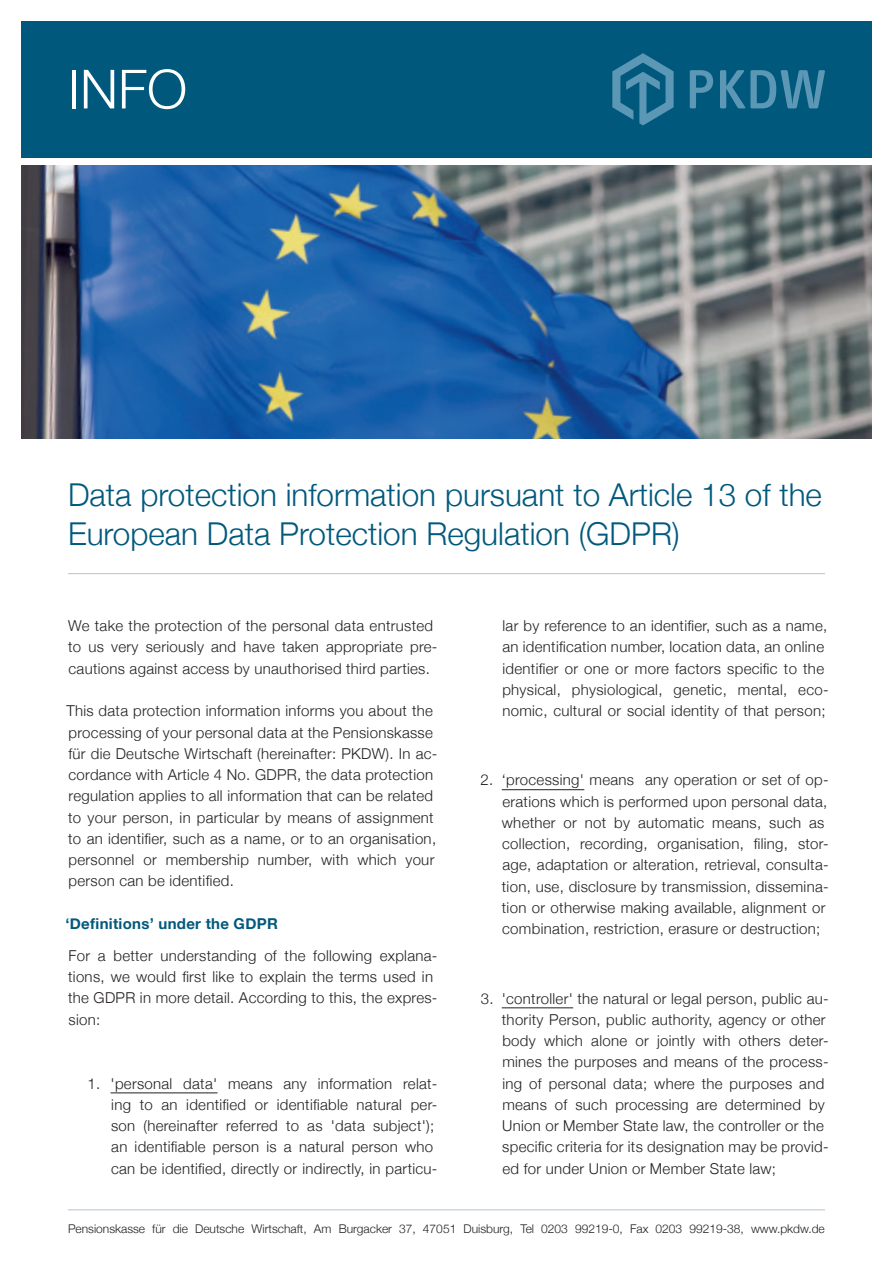
<style>
.page{position:relative;width:893px;height:1263px;background:#fff}
.page>*{position:absolute;margin:0;border:0;box-sizing:border-box;transform-origin:0 0}
.t1{font:300 54px "Helvetica Neue";color:#fff}
.t2{font:300 31.5px/39px "Helvetica Neue";color:#00597c}
.t3{font:300 15px/21.3px "Helvetica Neue";letter-spacing:.02em;color:#231f20}
.t4{font:700 15px "Helvetica Neue";letter-spacing:.02em;color:#00597c}
.t5{font:300 12px "Helvetica Neue";color:#231f20}
</style>
<div class="page">
<hr style="left:68px;top:573px;width:757px;height:1px;background:#b2c4d3">
<hr style="left:111px;top:1092px;width:107px;height:1px;background:#231f20">
<hr style="left:502px;top:789px;width:82px;height:1px;background:#231f20">
<hr style="left:502px;top:1007px;width:71px;height:1px;background:#231f20">
<hr style="left:68px;top:1209px;width:757px;height:1px;background:#b2c4d3">
<div style="left:21px;top:21px;width:851px;height:136px;background:#00597c"></div>
<img style="left:21px;top:166px;width:851px;height:272px">
<svg style="left:690px;top:70px;width:135px;height:38px"></svg>
<svg style="left:612px;top:53px;width:62px;height:72px"></svg>
<h1 class="t1" style="left:68px;top:46px;width:121px">INFO</h1>
<h2 class="t2" style="left:68px;top:473px;width:755px">Data protection information pursuant to Article 13 of the<br>European Data Protection Regulation (GDPR)</h2>
<p class="t3" style="left:68px;top:614px;width:371px">We take the protection of the personal data entrusted to us very seriously and have taken appropriate pre&shy;cautions against access by unauthorised third parties.</p>
<p class="t3" style="left:66px;top:699px;width:373px">This data protection information informs you about the processing of your personal data at the Pensionskasse für die Deutsche Wirtschaft (hereinafter: PKDW). In ac&shy;cordance with Article 4 No. GDPR, the data protection regulation applies to all information that can be related to your person, in particular by means of assignment to an identifier, such as a name, or to an organisation, personnel or membership number, with which your person can be identified.</p>
<p class="t4" style="left:65px;top:912px;width:214px">‘Definitions’ under the GDPR</p>
<p class="t3" style="left:68px;top:944px;width:371px">For a better understanding of the following explana&shy;tions, we would first like to explain the terms used in the GDPR in more detail. According to this, the expres&shy;sion:</p>
<p class="t3" style="left:111px;top:1071px;width:328px;text-indent:-24px">1. 'personal data' means any information relat&shy;ing to an identified or identifiable natural per&shy;son (hereinafter referred to as 'data subject'); an identifiable person is a natural person who can be identified, directly or indirectly, in particu-</p>
<p class="t3" style="left:502px;top:614px;width:328px">lar by reference to an identifier, such as a name, an identification number, location data, an online identifier or one or more factors specific to the physical, physiological, genetic, mental, eco&shy;nomic, cultural or social identity of that person;</p>
<p class="t3" style="left:502px;top:768px;width:328px;text-indent:-21px">2. ‘processing' means any operation or set of op&shy;erations which is performed upon personal data, whether or not by automatic means, such as collection, recording, organisation, filing, stor&shy;age, adaptation or alteration, retrieval, consulta&shy;tion, use, disclosure by transmission, dissemina&shy;tion or otherwise making available, alignment or combination, restriction, erasure or destruction;</p>
<p class="t3" style="left:502px;top:986px;width:328px;text-indent:-21px">3. 'controller' the natural or legal person, public au&shy;thority Person, public authority, agency or other body which alone or jointly with others deter&shy;mines the purposes and means of the process&shy;ing of personal data; where the purposes and means of such processing are determined by Union or Member State law, the controller or the specific criteria for its designation may be provid&shy;ed for under Union or Member State law;</p>
<p class="t5" style="left:68px;top:1219px;width:758px">Pensionskasse für die Deutsche Wirtschaft, Am Burgacker 37, 47051 Duisburg, Tel 0203 99219-0, Fax 0203 99219-38, www.pkdw.de</p>
</div>
